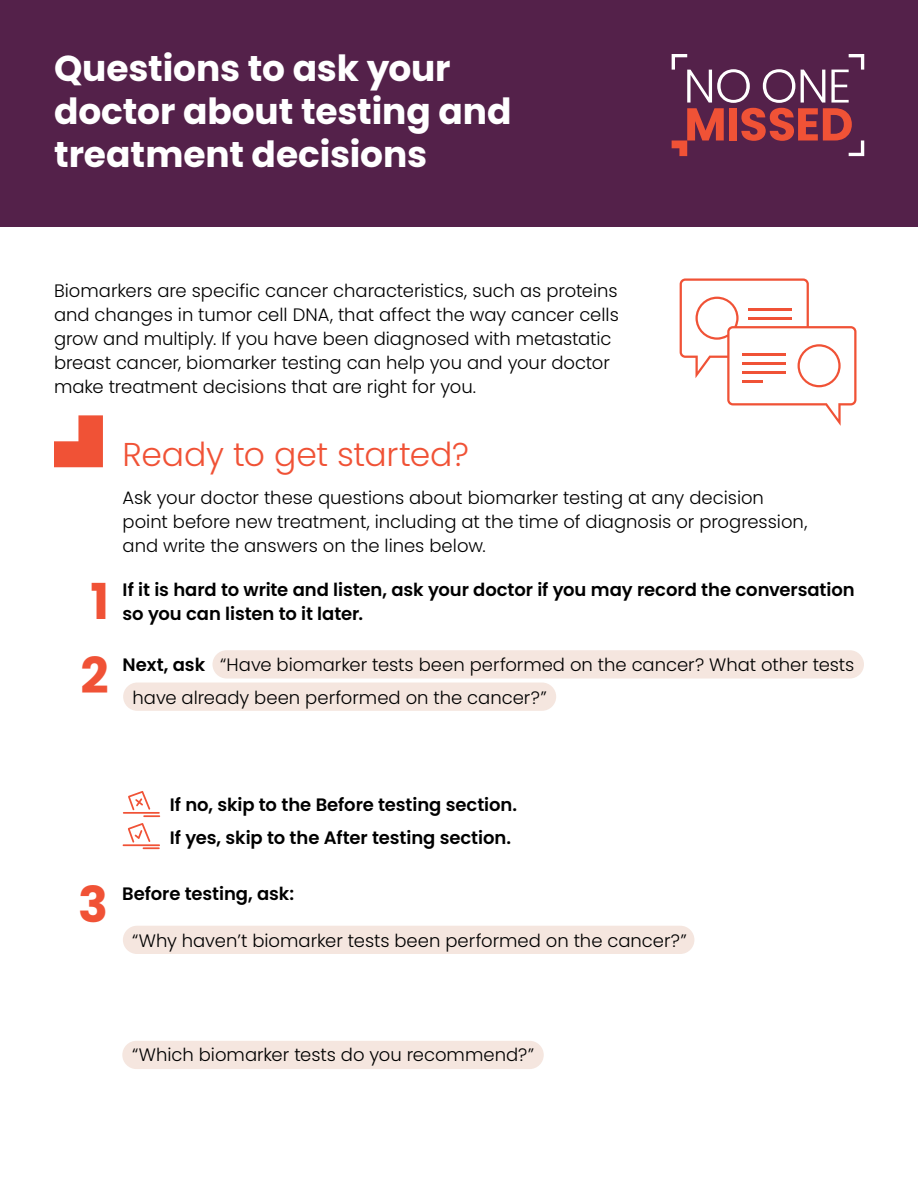
<style>
.page{position:relative;width:918px;height:1188px;background:#fff}
.page>*{position:absolute;margin:0;border:0;box-sizing:border-box;transform-origin:0 0}
.t1{font:700 49.5px "Poppins";color:#f05236}
.t2{font:700 36px/43.2px "Poppins";letter-spacing:-.005em;color:#fff}
.t3{font:300 33px "Poppins";letter-spacing:-.005em;color:#f05236}
.Body{font:300 18px/24px "Poppins";color:#000}
.Body-2{font:600 18px "Poppins";letter-spacing:-.005em;color:#000}
.s1{font-weight:600}
</style>
<div class="page">
<div style="left:123px;top:926px;width:571px;height:28px;background:#f5e6df;border-radius:14px"></div>
<div style="left:212px;top:650px;width:652px;height:29px;background:#f5e6df;border-radius:14px"></div>
<div style="left:123px;top:683px;width:433px;height:28px;background:#f5e6df;border-radius:14px"></div>
<div style="left:122px;top:1041px;width:422px;height:28px;background:#f5e6df;border-radius:14px"></div>
<div style="left:0;top:0;width:918px;height:227px;background:#54214a"></div>
<svg style="left:672px;top:54px;width:192px;height:102px"></svg>
<svg style="left:680px;top:278px;width:176px;height:148px"></svg>
<svg style="left:54px;top:415px;width:49px;height:52px"></svg>
<hr style="left:123px;top:844px;width:37px;height:2px;background:#f05236">
<svg style="left:128px;top:823px;width:32px;height:26px"></svg>
<hr style="left:123px;top:812px;width:37px;height:2px;background:#f05236">
<svg style="left:128px;top:791px;width:32px;height:26px"></svg>
<p class="t2" style="left:54px;top:47px;width:459px">Questions to ask your doctor about testing and treatment decisions</p>
<p class="Body" style="left:54px;top:279px;width:566px">Biomarkers are specific cancer characteristics, such as proteins and changes in tumor cell DNA, that affect the way cancer cells grow and multiply. If you have been diagnosed with metastatic breast cancer, biomarker testing can help you and your doctor make treatment decisions that are right for you.</p>
<p class="t1" style="left:91px;top:573px;width:20px">1</p>
<p class="t1" style="left:80px;top:647px;width:30px">2</p>
<h1 class="t3" style="left:123px;top:436px;width:348px">Ready to get started?</h1>
<p class="Body" style="left:123px;top:486px;width:686px">Ask your doctor these questions about biomarker testing at any decision point before new treatment, including at the time of diagnosis or progression, and write the answers on the lines below.</p>
<p class="Body-2" style="left:123px;top:579px;width:734px">If it is hard to write and listen, ask your doctor if you may record the conversation</p>
<p class="Body-2" style="left:123px;top:603px;width:242px">so you can listen to it later.</p>
<p class="Body" style="left:132px;top:648px;width:723px;line-height:33px;text-indent:-10px"><span class="s1">Next, ask</span> “Have biomarker tests been performed on the cancer? What other tests have already been performed on the cancer?”</p>
<p class="t1" style="left:78px;top:876px;width:31px">3</p>
<p class="Body-2" style="left:170px;top:794px;width:349px">If no, skip to the Before testing section.</p>
<p class="Body-2" style="left:170px;top:827px;width:343px">If yes, skip to the After testing section.</p>
<p class="Body-2" style="left:122px;top:883px;width:173px">Before testing, ask:</p>
<p class="Body" style="left:132px;top:928px;width:556px">“Why haven’t biomarker tests been performed on the cancer?”</p>
<p class="Body" style="left:132px;top:1042px;width:403px">“Which biomarker tests do you recommend?”</p>
</div>
